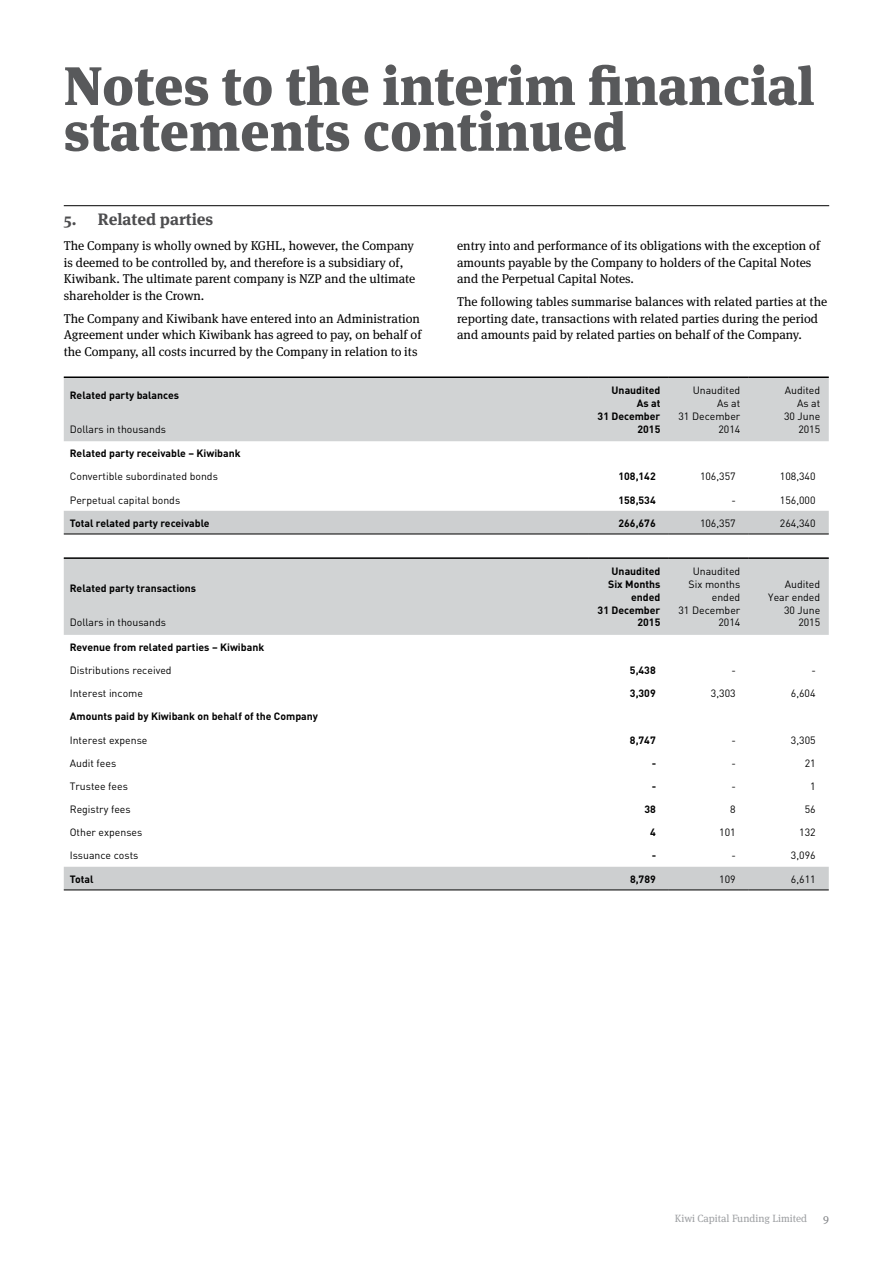
<style>
.page{position:relative;width:893px;height:1263px;background:#fff}
.page>*{position:absolute;margin:0;border:0;box-sizing:border-box;transform-origin:0 0}
.t1{font:900 54px/45.8px "Meta Serif OT";color:#58595b}
.t2{font:700 16.5px "Meta Serif OT";color:#4d4d4f}
.t3{font:12.75px/16.5px "Meta Serif OT";color:#000}
.t4{font:11.25px "Meta Serif OT";color:#808285}
.t5{font:10.5px/12.8px "DIN";color:#000;text-align:right}
.t6{font:700 10.5px/12.8px "DIN";color:#000;text-align:right}
.t7{font:10.5px "Meta Serif OT";color:#9d9fa2}
</style>
<div class="page">
<hr style="left:64px;top:205px;width:765px;height:1px;background:#000">
<div style="left:64px;top:378px;width:765px;height:63px;background:#d1d3d4"></div>
<div style="left:64px;top:511px;width:765px;height:23px;background:#cdcfd0"></div>
<hr style="left:589px;top:376px;width:80px;height:2px;background:#000">
<hr style="left:669px;top:376px;width:80px;height:2px;background:#000">
<hr style="left:749px;top:376px;width:80px;height:2px;background:#000">
<hr style="left:64px;top:376px;width:525px;height:2px;background:#000">
<hr style="left:64px;top:534px;width:525px;height:1px;background:#000">
<hr style="left:589px;top:534px;width:80px;height:1px;background:#000">
<hr style="left:669px;top:534px;width:80px;height:1px;background:#000">
<hr style="left:749px;top:534px;width:80px;height:1px;background:#000">
<div style="left:64px;top:559px;width:765px;height:76px;background:#d1d3d4"></div>
<div style="left:64px;top:867px;width:765px;height:22px;background:#cdcfd0"></div>
<hr style="left:589px;top:557px;width:80px;height:2px;background:#000">
<hr style="left:669px;top:557px;width:80px;height:2px;background:#000">
<hr style="left:749px;top:557px;width:80px;height:2px;background:#000">
<hr style="left:64px;top:557px;width:525px;height:2px;background:#000">
<hr style="left:64px;top:889px;width:525px;height:1px;background:#000">
<hr style="left:589px;top:889px;width:80px;height:1px;background:#000">
<hr style="left:669px;top:889px;width:80px;height:1px;background:#000">
<hr style="left:749px;top:889px;width:80px;height:1px;background:#000">
<h1 class="t1" style="left:64px;top:63px;width:752px">Notes to the interim financial statements continued</h1>
<p class="t2" style="left:64px;top:209px;width:151px">5. Related parties</p>
<p class="t3" style="left:64px;top:237px;width:353px">The Company is wholly owned by KGHL, however, the Company is deemed to be controlled by, and therefore is a subsidiary of, Kiwibank. The ultimate parent company is NZP and the ultimate shareholder is the Crown.</p>
<p class="t3" style="left:64px;top:310px;width:359px;text-align:justify">The Company and Kiwibank have entered into an Administration Agreement under which Kiwibank has agreed to pay, on behalf of the Company, all costs incurred by the Company in relation to its</p>
<p class="t6" style="left:70px;top:388px;width:111px">Related party balances</p>
<p class="t5" style="left:70px;top:422px;width:98px">Dollars in thousands</p>
<p class="t3" style="left:457px;top:237px;width:364px">entry into and performance of its obligations with the exception of amounts payable by the Company to holders of the Capital Notes and the Perpetual Capital Notes.</p>
<p class="t3" style="left:457px;top:293px;width:372px">The following tables summarise balances with related parties at the reporting date, transactions with related parties during the period and amounts paid by related parties on behalf of the Company.</p>
<p class="t6" style="left:598px;top:384px;width:64px">Unaudited<br>As at<br>31 December<br>2015</p>
<p class="t5" style="left:678px;top:384px;width:63px">Unaudited<br>As at<br>31 December<br>2014</p>
<p class="t5" style="left:784px;top:384px;width:38px">Audited<br>As at<br>30 June<br>2015</p>
<p class="t6" style="left:70px;top:446px;width:172px">Related party receivable – Kiwibank</p>
<p class="t5" style="left:70px;top:470px;width:150px">Convertible subordinated bonds</p>
<p class="t6" style="left:619px;top:470px;width:39px">108,142</p>
<p class="t5" style="left:700px;top:470px;width:37px">106,357</p>
<p class="t5" style="left:780px;top:470px;width:37px">108,340</p>
<p class="t5" style="left:70px;top:493px;width:112px">Perpetual capital bonds</p>
<p class="t6" style="left:619px;top:493px;width:39px">158,534</p>
<p class="t5" style="left:732px;top:493px;width:6px">-</p>
<p class="t5" style="left:780px;top:493px;width:37px">156,000</p>
<p class="t6" style="left:70px;top:516px;width:141px">Total related party receivable</p>
<p class="t6" style="left:619px;top:516px;width:39px">266,676</p>
<p class="t5" style="left:700px;top:516px;width:37px">106,357</p>
<p class="t5" style="left:780px;top:516px;width:37px">264,340</p>
<p class="t6" style="left:70px;top:582px;width:128px">Related party transactions</p>
<p class="t5" style="left:70px;top:616px;width:98px">Dollars in thousands</p>
<p class="t6" style="left:598px;top:565px;width:64px">Unaudited<br>Six Months ended<br>31 December<br>2015</p>
<p class="t5" style="left:678px;top:565px;width:63px">Unaudited<br>Six months ended<br>31 December<br>2014</p>
<p class="t5" style="left:768px;top:578px;width:53px">Audited<br>Year ended<br>30 June<br>2015</p>
<p class="t6" style="left:70px;top:640px;width:196px">Revenue from related parties – Kiwibank</p>
<p class="t5" style="left:70px;top:664px;width:103px">Distributions received</p>
<p class="t6" style="left:630px;top:663px;width:27px">5,438</p>
<p class="t5" style="left:732px;top:664px;width:6px">-</p>
<p class="t5" style="left:811px;top:664px;width:6px">-</p>
<p class="t5" style="left:70px;top:687px;width:75px">Interest income</p>
<p class="t6" style="left:630px;top:686px;width:27px">3,309</p>
<p class="t5" style="left:711px;top:687px;width:26px">3,303</p>
<p class="t5" style="left:791px;top:687px;width:26px">6,604</p>
<p class="t6" style="left:70px;top:710px;width:250px">Amounts paid by Kiwibank on behalf of the Company</p>
<p class="t5" style="left:70px;top:733px;width:79px">Interest expense</p>
<p class="t6" style="left:630px;top:733px;width:27px">8,747</p>
<p class="t5" style="left:732px;top:733px;width:6px">-</p>
<p class="t5" style="left:791px;top:733px;width:26px">3,305</p>
<p class="t5" style="left:70px;top:756px;width:48px">Audit fees</p>
<p class="t6" style="left:652px;top:756px;width:6px">-</p>
<p class="t5" style="left:732px;top:756px;width:6px">-</p>
<p class="t5" style="left:805px;top:756px;width:12px">21</p>
<p class="t5" style="left:70px;top:779px;width:60px">Trustee fees</p>
<p class="t6" style="left:652px;top:779px;width:6px">-</p>
<p class="t5" style="left:732px;top:779px;width:6px">-</p>
<p class="t5" style="left:810px;top:779px;width:7px">1</p>
<p class="t5" style="left:70px;top:803px;width:62px">Registry fees</p>
<p class="t6" style="left:644px;top:802px;width:13px">38</p>
<p class="t5" style="left:730px;top:803px;width:7px">8</p>
<p class="t5" style="left:805px;top:803px;width:12px">56</p>
<p class="t5" style="left:70px;top:826px;width:74px">Other expenses</p>
<p class="t6" style="left:650px;top:826px;width:7px">4</p>
<p class="t5" style="left:719px;top:826px;width:18px">101</p>
<p class="t5" style="left:799px;top:826px;width:18px">132</p>
<p class="t5" style="left:70px;top:849px;width:70px">Issuance costs</p>
<p class="t6" style="left:652px;top:849px;width:6px">-</p>
<p class="t5" style="left:732px;top:849px;width:6px">-</p>
<p class="t5" style="left:791px;top:849px;width:26px">3,096</p>
<p class="t6" style="left:70px;top:872px;width:25px">Total</p>
<p class="t6" style="left:630px;top:872px;width:27px">8,789</p>
<p class="t5" style="left:719px;top:872px;width:18px">109</p>
<p class="t5" style="left:791px;top:872px;width:26px">6,611</p>
<p class="t7" style="left:675px;top:1211px;width:134px">Kiwi Capital Funding Limited</p>
<p class="t4" style="left:823px;top:1211px;width:7px">9</p>
</div>
